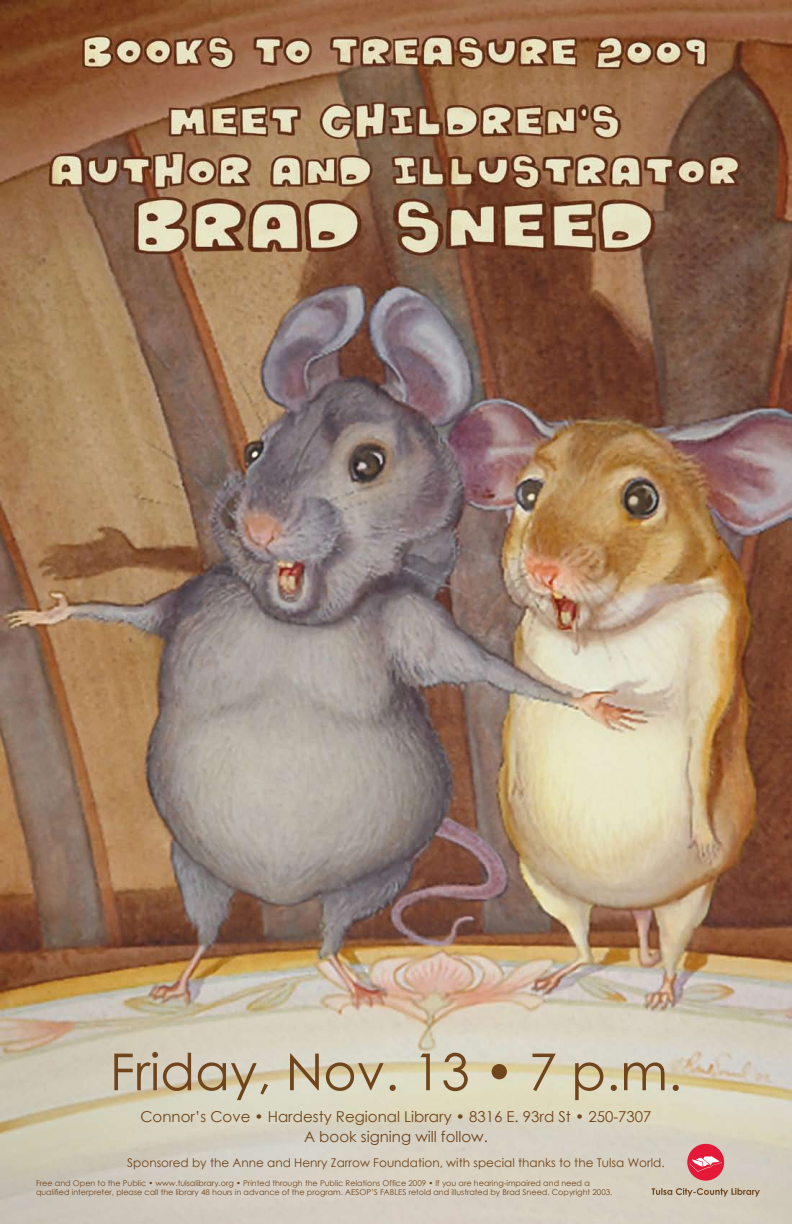
<style>
.page{position:relative;width:792px;height:1224px;background:#fff}
.page>*{position:absolute;margin:0;border:0;box-sizing:border-box;transform-origin:0 0}
.t1{font:51px "Century Gothic";color:#70451b}
.t2{font:15px/20px "Century Gothic";color:#70451b;text-align:center}
.t3{font:12px "Century Gothic";color:#70451b}
.t4{font:8px/9.6px "Century Gothic";color:#70451b}
</style>
<div class="page">
<img style="left:0;top:0;width:792px;height:1224px">
<div style="left:687px;top:1144px;width:37px;height:37px;background:#e31937;border-radius:50%"></div>
<svg style="left:689px;top:1156px;width:33px;height:16px"></svg>
<svg style="left:652px;top:1188px;width:108px;height:9px"></svg>
<h1 class="t1" style="left:110px;top:1036px;width:574px">Friday, Nov. 13 • 7 p.m.</h1>
<h2 class="t2" style="left:140px;top:1107px;width:513px">Connor’s Cove • Hardesty Regional Library • 8316 E. 93rd St • 250-7307<br>A book signing will follow.</h2>
<h3 class="t3" style="left:127px;top:1154px;width:539px">Sponsored by the Anne and Henry Zarrow Foundation, with special thanks to the Tulsa World.</h3>
<p class="t4" style="left:36px;top:1178px;width:578px">Free and Open to the Public • www.tulsalibrary.org • Printed through the Public Relations Office 2009 • If you are hearing-impaired and need a qualified interpreter, please call the library 48 hours in advance of the program. AESOP’S FABLES retold and illustrated by Brad Sneed. Copyright 2003.</p>
</div>
